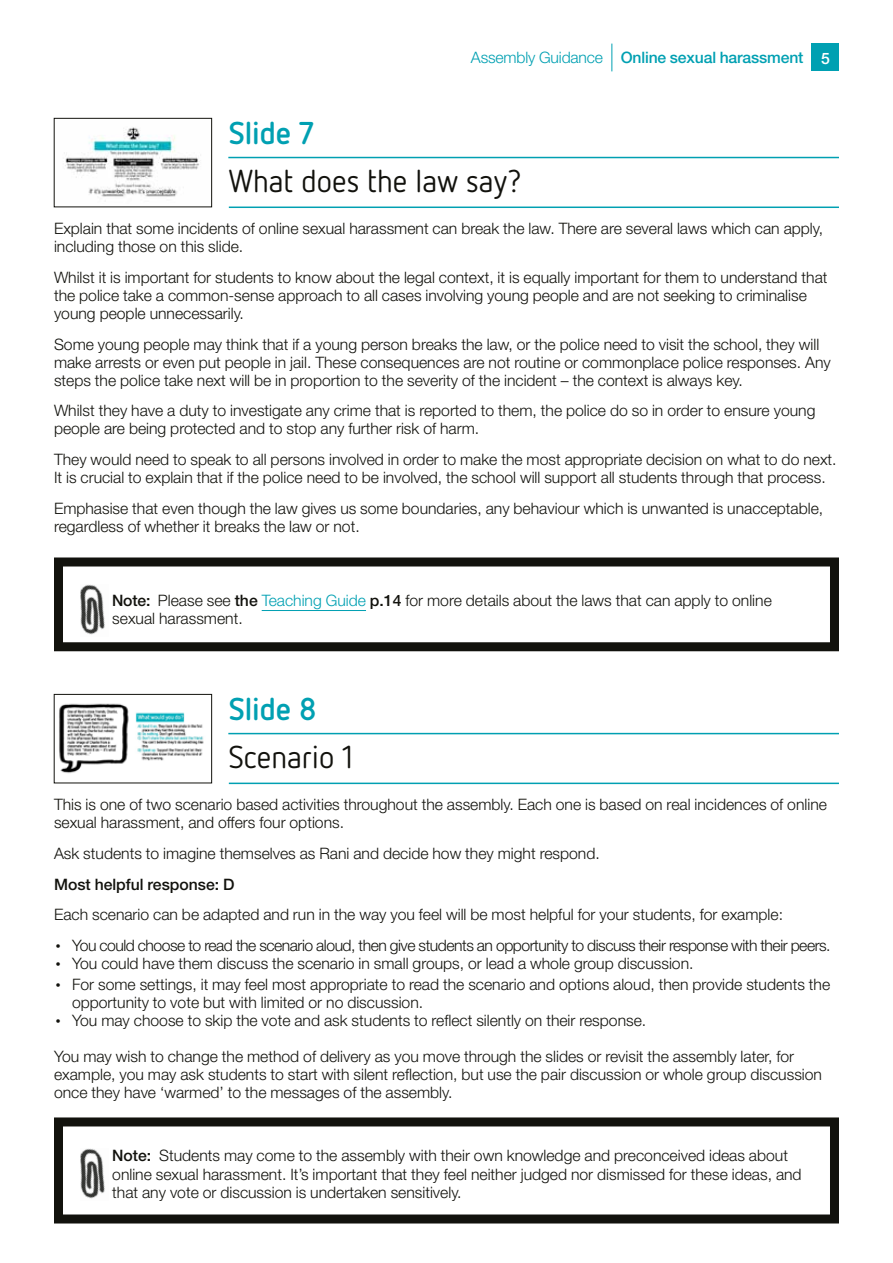
<style>
.page{position:relative;width:893px;height:1263px;background:#fff}
.page>*{position:absolute;margin:0;border:0;box-sizing:border-box;transform-origin:0 0}
.t1{font:31.5px "Netto OT";color:#12120d}
.t2{font:700 31.5px "Netto OT";color:#00a0b2}
.t3{font:300 15.75px/18px "Helvetica Neue";color:#12120d}
.t4{font:300 15.75px "Helvetica Neue";letter-spacing:-.03em;color:#12120d}
.t5{font:500 15.75px "Helvetica Neue";letter-spacing:-.01em;color:#00a0b2}
.t6{font:500 15.75px "Helvetica Neue";color:#12120d}
.s1{font-weight:300}
.s2{color:#fff}
.s3{font-weight:500}
.s4{color:#00a0b2}
.s5{font-family:"Netto OT";font-weight:700}
</style>
<div class="page">
<svg style="left:611px;top:44px;width:1px;height:27px"></svg>
<div style="left:812px;top:44px;width:27px;height:27px;background:#00a0b2"></div>
<hr style="left:228px;top:157px;width:611px;height:1px;background:#00a0b2">
<hr style="left:229px;top:207px;width:610px;height:1px;background:#00a0b2">
<hr style="left:228px;top:733px;width:611px;height:1px;background:#00a0b2">
<hr style="left:229px;top:783px;width:610px;height:1px;background:#00a0b2">
<img style="left:65px;top:127px;width:135px;height:75px">
<div style="left:54px;top:118px;width:158px;height:89px;border:1px solid #12120d"></div>
<hr style="left:262px;top:610px;width:104px;height:1px;background:#00a0b2">
<img style="left:80px;top:584px;width:25px;height:51px">
<div style="left:54px;top:557px;width:785px;height:94px;border:9px solid #12120d"></div>
<img style="left:59px;top:703px;width:145px;height:70px">
<div style="left:54px;top:694px;width:158px;height:89px;border:1px solid #12120d"></div>
<img style="left:80px;top:1148px;width:25px;height:51px">
<div style="left:54px;top:1117px;width:785px;height:106px;border:9px solid #12120d"></div>
<p class="t5" style="left:471px;top:48px;width:360px"><span class="s1">Assembly Guidance</span> Online sexual harassment <span class="s2">5</span></p>
<h1 class="t2" style="left:229px;top:113px;width:87px">Slide 7</h1>
<h1 class="t1" style="left:229px;top:162px;width:294px">What does the law say?</h1>
<p class="t3" style="left:54px;top:219px;width:771px">Explain that some incidents of online sexual harassment can break the law. There are several laws which can apply, including those on this slide.</p>
<p class="t3" style="left:54px;top:268px;width:775px">Whilst it is important for students to know about the legal context, it is equally important for them to understand that the police take a common-sense approach to all cases involving young people and are not seeking to criminalise young people unnecessarily.</p>
<p class="t3" style="left:54px;top:335px;width:778px">Some young people may think that if a young person breaks the law, or the police need to visit the school, they will make arrests or even put people in jail. These consequences are not routine or commonplace police responses. Any steps the police take next will be in proportion to the severity of the incident – the context is always key.</p>
<p class="t3" style="left:54px;top:401px;width:763px">Whilst they have a duty to investigate any crime that is reported to them, the police do so in order to ensure young people are being protected and to stop any further risk of harm.</p>
<p class="t3" style="left:54px;top:450px;width:784px">They would need to speak to all persons involved in order to make the most appropriate decision on what to do next.<br>It is crucial to explain that if the police need to be involved, the school will support all students through that process.</p>
<p class="t3" style="left:54px;top:499px;width:771px">Emphasise that even though the law gives us some boundaries, any behaviour which is unwanted is unacceptable, regardless of whether it breaks the law or not.</p>
<p class="t3" style="left:112px;top:591px;width:661px"><span class="s3">Note:</span> Please see <span class="s3">the</span> <span class="s4">Teaching Guide</span> <span class="s3">p.14</span> for more details about the laws that can apply to online sexual harassment.</p>
<h1 class="t2" style="left:229px;top:689px;width:89px">Slide 8</h1>
<h1 class="t1" style="left:229px;top:738px;width:126px">Scenario 1</h1>
<p class="t3" style="left:54px;top:795px;width:774px">This is one of two scenario based activities throughout the assembly. Each one is based on real incidences of online sexual harassment, and offers four options.</p>
<p class="t3" style="left:54px;top:844px;width:547px">Ask students to imagine themselves as Rani and decide how they might respond.</p>
<p class="t6" style="left:54px;top:875px;width:182px">Most helpful response: D</p>
<p class="t3" style="left:54px;top:905px;width:730px">Each scenario can be adapted and run in the way you feel will be most helpful for your students, for example:</p>
<p class="t4" style="left:54px;top:936px;width:778px"><span class="s5">•</span> You could choose to read the scenario aloud, then give students an opportunity to discuss their response with their peers.</p>
<p class="t3" style="left:54px;top:954px;width:641px"><span class="s5">•</span> You could have them discuss the scenario in small groups, or lead a whole group discussion.</p>
<p class="t3" style="left:72px;top:975px;width:760px;text-indent:-18px"><span class="s5">•</span> For some settings, it may feel most appropriate to read the scenario and options aloud, then provide students the opportunity to vote but with limited or no discussion.</p>
<p class="t3" style="left:54px;top:1011px;width:594px"><span class="s5">•</span> You may choose to skip the vote and ask students to reflect silently on their response.</p>
<p class="t3" style="left:54px;top:1047px;width:769px">You may wish to change the method of delivery as you move through the slides or revisit the assembly later, for example, you may ask students to start with silent reflection, but use the pair discussion or whole group discussion once they have ‘warmed’ to the messages of the assembly.</p>
<p class="t3" style="left:112px;top:1146px;width:691px"><span class="s3">Note:</span> Students may come to the assembly with their own knowledge and preconceived ideas about online sexual harassment. It’s important that they feel neither judged nor dismissed for these ideas, and that any vote or discussion is undertaken sensitively.</p>
</div>
